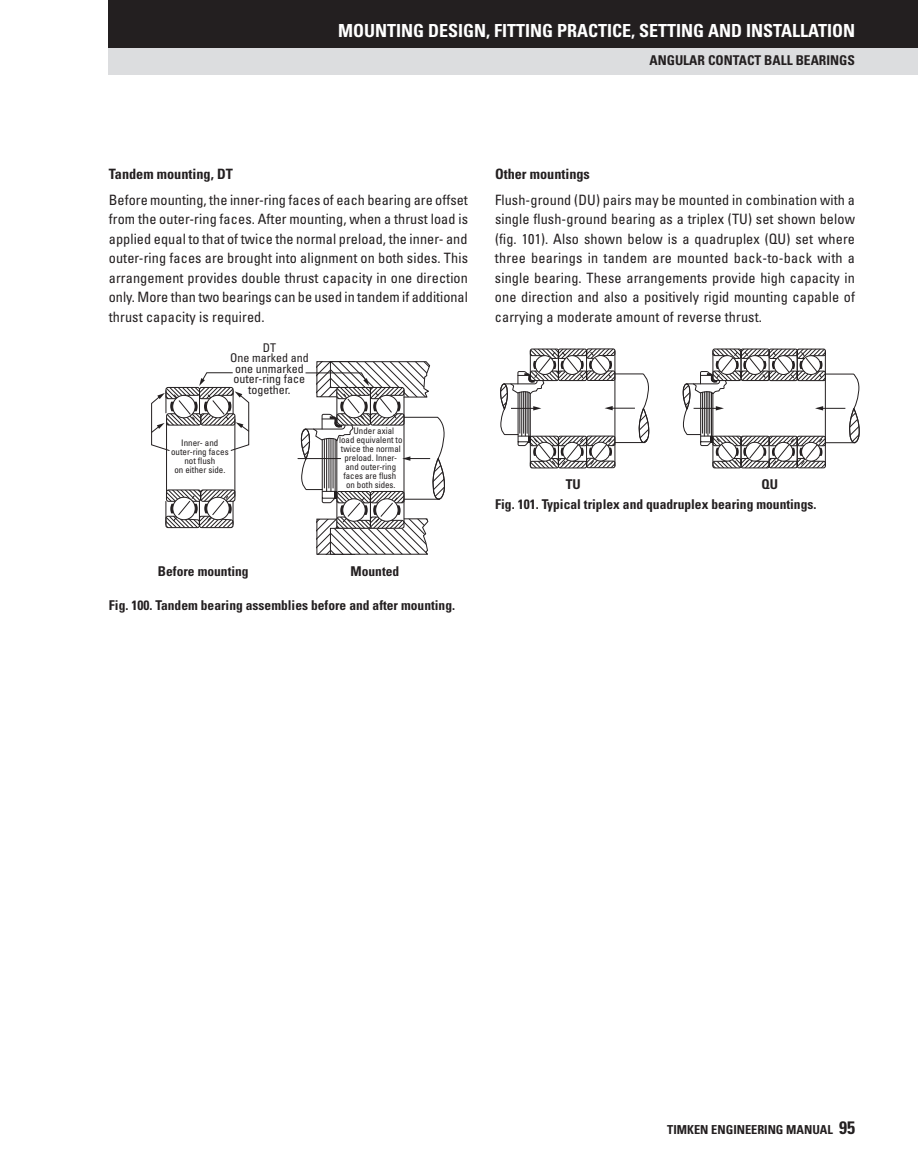
<style>
.page{position:relative;width:918px;height:1175px;background:#fff}
.page>*{position:absolute;margin:0;border:0;box-sizing:border-box;transform-origin:0 0}
.t1{font:700 condensed 18px "Univers LT Std";color:#fff}
.t2{font:condensed 14.25px/19.5px "Univers LT Std";letter-spacing:.01em;color:#231f20;text-align:justify}
.t3{font:700 condensed 14.25px "Univers LT Std";color:#231f20}
.t4{font:700 condensed 13.5px "Univers LT Std";color:#231f20}
.t5{font:700 condensed 12.3px "Univers LT Std";color:#231f20}
.t6{font:condensed 12px/10.5px "Univers LT Std";color:#231f20;text-align:center}
.t7{font:condensed 9px/9px "Univers LT Std";color:#231f20;text-align:center}
.s1{font-size:18px}
</style>
<div class="page">
<div style="left:108px;top:47px;width:810px;height:27px;background:#dcdddf"></div>
<div style="left:108px;top:0;width:810px;height:47px;background:#231f20"></div>
<svg style="left:166px;top:490px;width:35px;height:11px"></svg>
<div style="left:166px;top:489px;width:35px;height:12px;border:1px solid #231f20;border-radius:2px"></div>
<svg style="left:201px;top:490px;width:34px;height:11px"></svg>
<div style="left:200px;top:489px;width:35px;height:12px;border:1px solid #231f20;border-radius:2px"></div>
<hr style="left:166px;top:419px;width:1px;height:77px;background:#231f20">
<hr style="left:235px;top:419px;width:1px;height:77px;background:#231f20">
<hr style="left:298px;top:458px;width:43px;height:1px;background:#231f20">
<svg style="left:151px;top:372px;width:99px;height:79px"></svg>
<svg style="left:165px;top:494px;width:69px;height:34px"></svg>
<svg style="left:300px;top:361px;width:145px;height:194px"></svg>
<hr style="left:404px;top:390px;width:1px;height:132px;background:#231f20">
<svg style="left:500px;top:348px;width:150px;height:121px"></svg>
<svg style="left:682px;top:348px;width:178px;height:120px"></svg>
<p class="t1" style="left:338px;top:20px;width:312px">MOUNTING DESIGN, FITTING PRACTICE, setting</p>
<p class="t1" style="left:708px;top:20px;width:13px">and</p>
<p class="t1" style="left:746px;top:20px;width:10px">installati</p>
<p class="t1" style="left:832px;top:20px;width:21px">on</p>
<p class="t4" style="left:650px;top:52px;width:163px">ANGULAR CO NTACT BALL Bearings</p>
<p class="t3" style="left:109px;top:165px;width:126px">Tandem mounting, DT</p>
<p class="t2" style="left:109px;top:190px;width:361px">Before mounting, the inner-ring faces of each bearing are offset from the outer-ring faces. After mounting, when a thrust load is applied equal to that of twice the normal preload, the inner- and outer-ring faces are brought into alignment on both sides. This arrangement provides double thrust capacity in one direction only. More than two bearings can be used in tandem if additional thrust capacity is required.</p>
<p class="t6" style="left:230px;top:342px;width:80px">DT<br>One marked and one unmarked outer-ring face together.</p>
<p class="t7" style="left:171px;top:438px;width:59px">Inner- and outer-ring faces not flush<br>on either side.</p>
<p class="t7" style="left:354px;top:426px;width:42px">Under axial</p>
<p class="t7" style="left:339px;top:435px;width:65px">load equivalent to</p>
<p class="t7" style="left:341px;top:444px;width:61px">twice the normal</p>
<p class="t7" style="left:345px;top:453px;width:54px">preload. Inner-</p>
<p class="t7" style="left:346px;top:462px;width:52px">and outer-ring</p>
<p class="t7" style="left:343px;top:471px;width:54px">faces are flush</p>
<p class="t7" style="left:346px;top:480px;width:51px">on both sides.</p>
<p class="t6" style="left:159px;top:565px;width:83px">Before Mounting</p>
<p class="t6" style="left:346px;top:565px;width:45px">Mounted</p>
<p class="t4" style="left:158px;top:563px;width:92px">Before mounting</p>
<p class="t4" style="left:351px;top:563px;width:50px">Mounted</p>
<p class="t4" style="left:109px;top:597px;width:348px">Fig. 100. Tandem bearing assemblies before and after mounting.</p>
<p class="t3" style="left:495px;top:165px;width:96px">Other mountings</p>
<p class="t2" style="left:495px;top:190px;width:362px">Flush-ground (DU ) pairs may be mounted in combination with a single flush-ground bearing as a triplex (TU) set shown below (fig. 101). Also shown below is a quadruplex (QU ) set where three bearings in tandem are mounted back-to-back with a single bearing. These arrangements provide high capacity in one direction and also a positively rigid mounting capable of carrying a moderate amount of reverse thrust.</p>
<p class="t4" style="left:566px;top:476px;width:16px">TU</p>
<p class="t4" style="left:762px;top:476px;width:18px">QU</p>
<p class="t6" style="left:566px;top:479px;width:15px">TU</p>
<p class="t6" style="left:760px;top:479px;width:16px">QU</p>
<p class="t4" style="left:495px;top:496px;width:323px">Fig. 101. Typical triplex and quadruplex bearing mountings.</p>
<p class="t5" style="left:667px;top:1122px;width:189px">TIMKEN ENGINEERING MANUAL <span class="s1">95</span></p>
</div>
